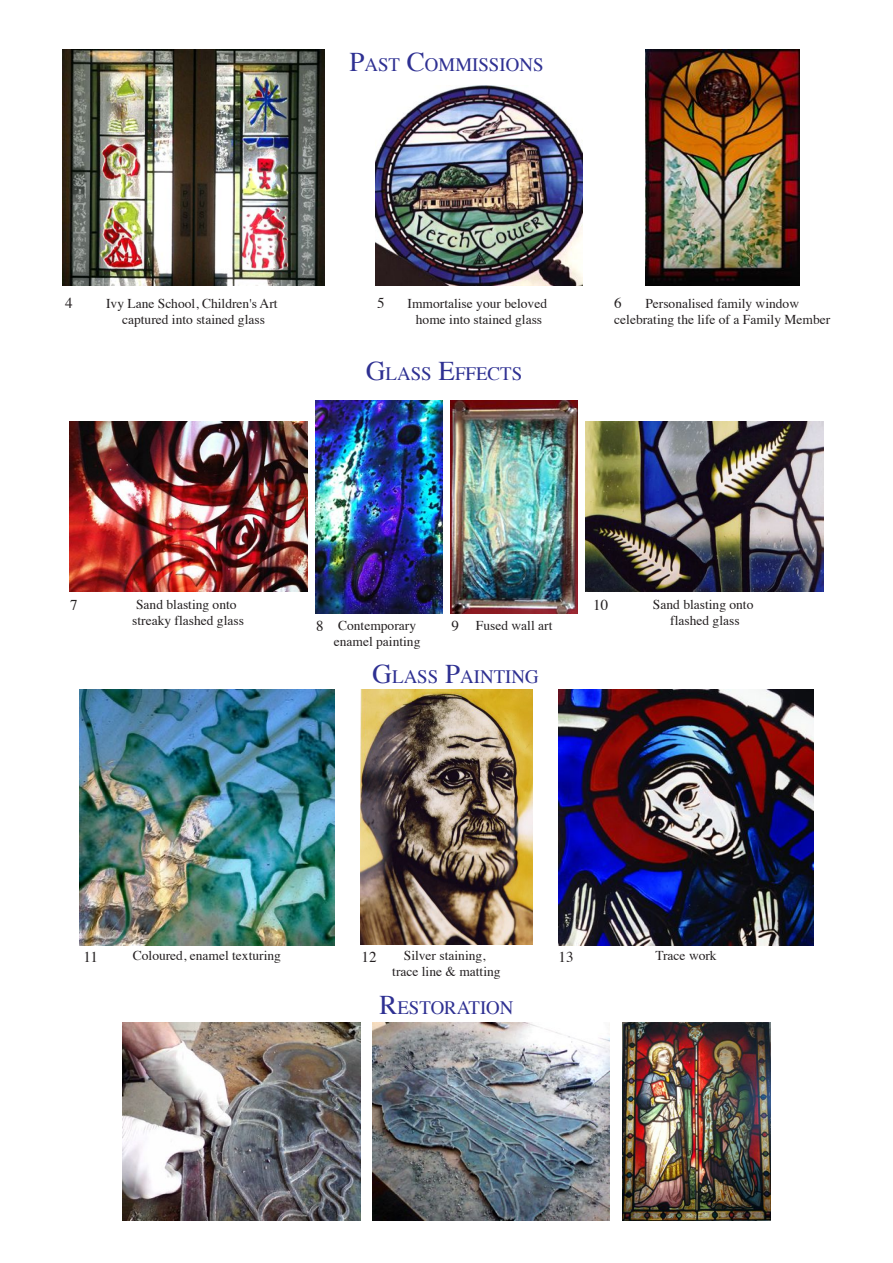
<style>
.page{position:relative;width:893px;height:1263px;background:#fff}
.page>*{position:absolute;margin:0;border:0;box-sizing:border-box;transform-origin:0 0}
.t1{font:18.9px "Times";color:#2e3092}
.t2{font:15px "Times";color:#231f20}
.t3{font:13.5px/16.2px "Times";color:#231f20;text-align:center}
.s1{font-size:27px}
</style>
<div class="page">
<img style="left:123px;top:1023px;width:237px;height:197px">
<img style="left:372px;top:1023px;width:238px;height:197px">
<img style="left:622px;top:1023px;width:148px;height:197px">
<img style="left:376px;top:85px;width:206px;height:201px">
<img style="left:63px;top:50px;width:261px;height:236px">
<img style="left:645px;top:50px;width:154px;height:236px">
<img style="left:586px;top:422px;width:238px;height:170px">
<img style="left:315px;top:400px;width:127px;height:213px">
<img style="left:69px;top:422px;width:238px;height:170px">
<img style="left:450px;top:400px;width:128px;height:213px">
<img style="left:79px;top:690px;width:255px;height:255px">
<img style="left:360px;top:690px;width:173px;height:255px">
<img style="left:558px;top:690px;width:256px;height:255px">
<h1 class="t1" style="left:349px;top:57px;width:196px"><span class="s1">P</span>AST <span class="s1">C</span>OMMISSIONS</h1>
<p class="t2" style="left:65px;top:296px;width:9px">4</p>
<p class="t2" style="left:377px;top:296px;width:9px">5</p>
<p class="t2" style="left:614px;top:296px;width:9px">6</p>
<p class="t3" style="left:106px;top:296px;width:173px">Ivy Lane School, Children's Art captured into stained glass</p>
<p class="t3" style="left:408px;top:296px;width:141px">Immortalise your beloved home into stained glass</p>
<p class="t3" style="left:614px;top:296px;width:217px">Personalised family window celebrating the life of a Family Member</p>
<h1 class="t1" style="left:366px;top:366px;width:158px"><span class="s1">G</span>LASS <span class="s1">E</span>FFECTS</h1>
<p class="t2" style="left:70px;top:599px;width:9px">7</p>
<p class="t3" style="left:653px;top:597px;width:102px">Sand blasting onto flashed glass</p>
<p class="t3" style="left:132px;top:597px;width:113px;text-align:left">Sand blasting onto streaky flashed glass</p>
<p class="t2" style="left:593px;top:599px;width:16px">10</p>
<p class="t3" style="left:476px;top:618px;width:78px">Fused wall art</p>
<p class="t3" style="left:334px;top:618px;width:88px">Contemporary enamel painting</p>
<p class="t2" style="left:316px;top:620px;width:9px">8</p>
<p class="t2" style="left:452px;top:620px;width:9px">9</p>
<h1 class="t1" style="left:373px;top:669px;width:168px"><span class="s1">G</span>LASS <span class="s1">P</span>AINTING</h1>
<p class="t2" style="left:83px;top:950px;width:16px">11</p>
<p class="t3" style="left:133px;top:949px;width:150px">Coloured, enamel texturing</p>
<p class="t2" style="left:362px;top:950px;width:16px">12</p>
<p class="t3" style="left:404px;top:949px;width:83px">Silver staining,</p>
<p class="t2" style="left:558px;top:950px;width:16px">13</p>
<p class="t3" style="left:392px;top:965px;width:110px">trace line &amp; matting</p>
<h1 class="t1" style="left:379px;top:1000px;width:136px"><span class="s1">R</span>ESTORATION</h1>
<p class="t3" style="left:655px;top:949px;width:63px">Trace work</p>
</div>
